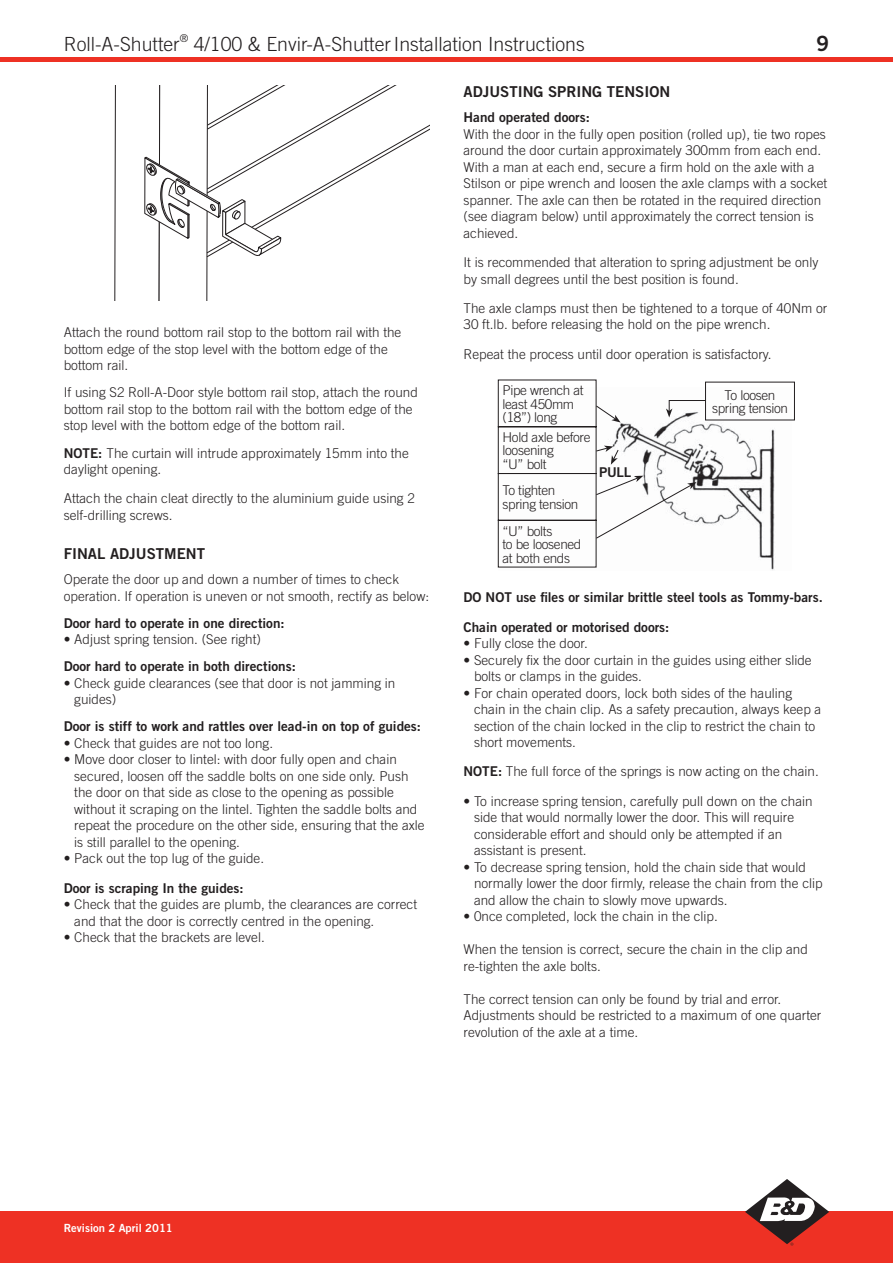
<style>
.page{position:relative;width:893px;height:1263px;background:#fff}
.page>*{position:absolute;margin:0;border:0;box-sizing:border-box;transform-origin:0 0}
.t1{font:21px "Trade Gothic Bold Two";color:#231f20}
.t2{font:300 19.5px "Trade Gothic";color:#231f20}
.t3{font:15px "Trade Gothic Bold Two";color:#231f20}
.t4{font:300 13.5px/16.5px "Trade Gothic";color:#231f20}
.t5{font:13.5px/29.2px "Trade Gothic Bold Two";color:#231f20}
.t6{font:300 13.5px/13.5px "Trade Gothic";letter-spacing:-.025em;color:#231f20}
.t7{font:11.25px "Trade Gothic Bold Two";color:#fff}
.t8{font:300 10.8px "Trade Gothic";color:#231f20}
.s1{font-family:"Trade Gothic Bold Two";font-weight:400}
</style>
<div class="page">
<svg style="left:114px;top:85px;width:315px;height:215px"></svg>
<svg style="left:498px;top:380px;width:297px;height:187px"></svg>
<svg style="left:666px;top:409px;width:6px;height:9px"></svg>
<svg style="left:596px;top:476px;width:100px;height:63px"></svg>
<svg style="left:596px;top:405px;width:25px;height:18px"></svg>
<svg style="left:596px;top:446px;width:23px;height:19px"></svg>
<div style="left:0;top:57px;width:893px;height:5px;background:#ee3124"></div>
<div style="left:0;top:1212px;width:893px;height:51px;background:#ee3124"></div>
<svg style="left:745px;top:1179px;width:84px;height:67px"></svg>
<p class="t8" style="left:180px;top:35px;width:10px">®</p>
<h2 class="t2" style="left:194px;top:37px;width:392px">4/100 &amp; Envir-A-ShutterInstallation Instructions</h2>
<h2 class="t2" style="left:64px;top:37px;width:117px">Roll-A-Shutter</h2>
<h1 class="t1" style="left:816px;top:36px;width:14px">9</h1>
<p class="t4" style="left:64px;top:325px;width:339px">Attach the round bottom rail stop to the bottom rail with the bottom edge of the stop level with the bottom edge of the bottom rail.</p>
<p class="t4" style="left:64px;top:386px;width:356px">If using S2 Roll-A-Door style bottom rail stop, attach the round bottom rail stop to the bottom rail with the bottom edge of the stop level with the bottom edge of the bottom rail.</p>
<p class="t4" style="left:64px;top:446px;width:347px"><span class="s1">NOTE:</span> The curtain will intrude approximately 15mm into the daylight opening.</p>
<p class="t4" style="left:64px;top:491px;width:353px">Attach the chain cleat directly to the aluminium guide using 2 self-drilling screws.</p>
<p class="t3" style="left:64px;top:548px;width:143px">FINAL ADJUSTMENT</p>
<p class="t4" style="left:64px;top:572px;width:367px">Operate the door up and down a number of times to check operation. If operation is uneven or not smooth, rectify as below:</p>
<p class="t5" style="left:64px;top:609px;width:222px">Door hard to operate in one direction:</p>
<p class="t4" style="left:64px;top:632px;width:199px">• Adjust spring tension. (See right)</p>
<p class="t5" style="left:64px;top:653px;width:234px">Door hard to operate in both directions:</p>
<p class="t4" style="left:74px;top:676px;width:323px;text-indent:-11px">• Check guide clearances (see that door is not jamming in guides)</p>
<p class="t5" style="left:64px;top:713px;width:359px">Door is stiff to work and rattles over lead-in on top of guides:</p>
<p class="t4" style="left:64px;top:736px;width:211px">• Check that guides are not too long.</p>
<p class="t4" style="left:74px;top:753px;width:352px;text-indent:-11px">• Move door closer to lintel: with door fully open and chain secured, loosen off the saddle bolts on one side only. Push the door on that side as close to the opening as possible without it scraping on the lintel. Tighten the saddle bolts and repeat the procedure on the other side, ensuring that the axle is still parallel to the opening.</p>
<p class="t4" style="left:64px;top:852px;width:202px">• Pack out the top lug of the guide.</p>
<p class="t5" style="left:64px;top:874px;width:181px">Door is scraping In the guides:</p>
<p class="t4" style="left:74px;top:897px;width:344px;text-indent:-11px">• Check that the guides are plumb, the clearances are correct and that the door is correctly centred in the opening.</p>
<p class="t4" style="left:64px;top:930px;width:203px">• Check that the brackets are level.</p>
<p class="t3" style="left:463px;top:86px;width:208px">ADJUSTING SPRING TENSION</p>
<p class="t5" style="left:463px;top:104px;width:128px">Hand operated doors:</p>
<p class="t4" style="left:463px;top:127px;width:365px">With the door in the fully open position (rolled up), tie two ropes around the door curtain approximately 300mm from each end.<br>With a man at each end, secure a firm hold on the axle with a Stilson or pipe wrench and loosen the axle clamps with a socket spanner. The axle can then be rotated in the required direction (see diagram below) until approximately the correct tension is achieved.</p>
<p class="t4" style="left:463px;top:255px;width:356px">It is recommended that alteration to spring adjustment be only by small degrees until the best position is found.</p>
<p class="t4" style="left:463px;top:301px;width:365px">The axle clamps must then be tightened to a torque of 40Nm or<br>30 ft.lb. before releasing the hold on the pipe wrench.</p>
<p class="t4" style="left:463px;top:347px;width:310px">Repeat the process until door operation is satisfactory.</p>
<p class="t6" style="left:502px;top:385px;width:83px">Pipe wrench at least 450mm (18”) long</p>
<p class="t6" style="left:502px;top:432px;width:89px">Hold axle before loosening<br>“U” bolt</p>
<p class="t6" style="left:502px;top:485px;width:77px">To tighten spring tension</p>
<p class="t6" style="left:502px;top:525px;width:80px">“U” bolts<br>to be loosened at both ends</p>
<p class="t5" style="left:599px;top:459px;width:33px">PULL</p>
<p class="t6" style="left:712px;top:389px;width:77px;text-align:center">To loosen spring tension</p>
<p class="t5" style="left:463px;top:584px;width:361px">DO NOT use files or similar brittle steel tools as Tommy-bars.<br>Chain operated or motorised doors:</p>
<p class="t4" style="left:463px;top:636px;width:126px">• Fully close the door.</p>
<p class="t4" style="left:474px;top:653px;width:339px;text-indent:-11px">• Securely fix the door curtain in the guides using either slide bolts or clamps in the guides.</p>
<p class="t4" style="left:474px;top:686px;width:349px;text-indent:-11px">• For chain operated doors, lock both sides of the hauling chain in the chain clip. As a safety precaution, always keep a section of the chain locked in the clip to restrict the chain to short movements.</p>
<p class="t4" style="left:463px;top:765px;width:357px"><span class="s1">NOTE:</span> The full force of the springs is now acting on the chain.</p>
<p class="t4" style="left:474px;top:794px;width:340px;text-indent:-11px">• To increase spring tension, carefully pull down on the chain side that would normally lower the door. This will require considerable effort and should only be attempted if an assistant is present.</p>
<p class="t4" style="left:474px;top:860px;width:350px;text-indent:-11px">• To decrease spring tension, hold the chain side that would normally lower the door firmly, release the chain from the clip and allow the chain to slowly move upwards.</p>
<p class="t4" style="left:463px;top:909px;width:256px">• 0nce completed, lock the chain in the clip.</p>
<p class="t4" style="left:463px;top:942px;width:346px">When the tension is correct, secure the chain in the clip and re-tighten the axle bolts.</p>
<p class="t4" style="left:463px;top:992px;width:359px">The correct tension can only be found by trial and error.<br>Adjustments should be restricted to a maximum of one quarter revolution of the axle at a time.</p>
<p class="t7" style="left:64px;top:1224px;width:111px">Revision 2 April 2011</p>
</div>
